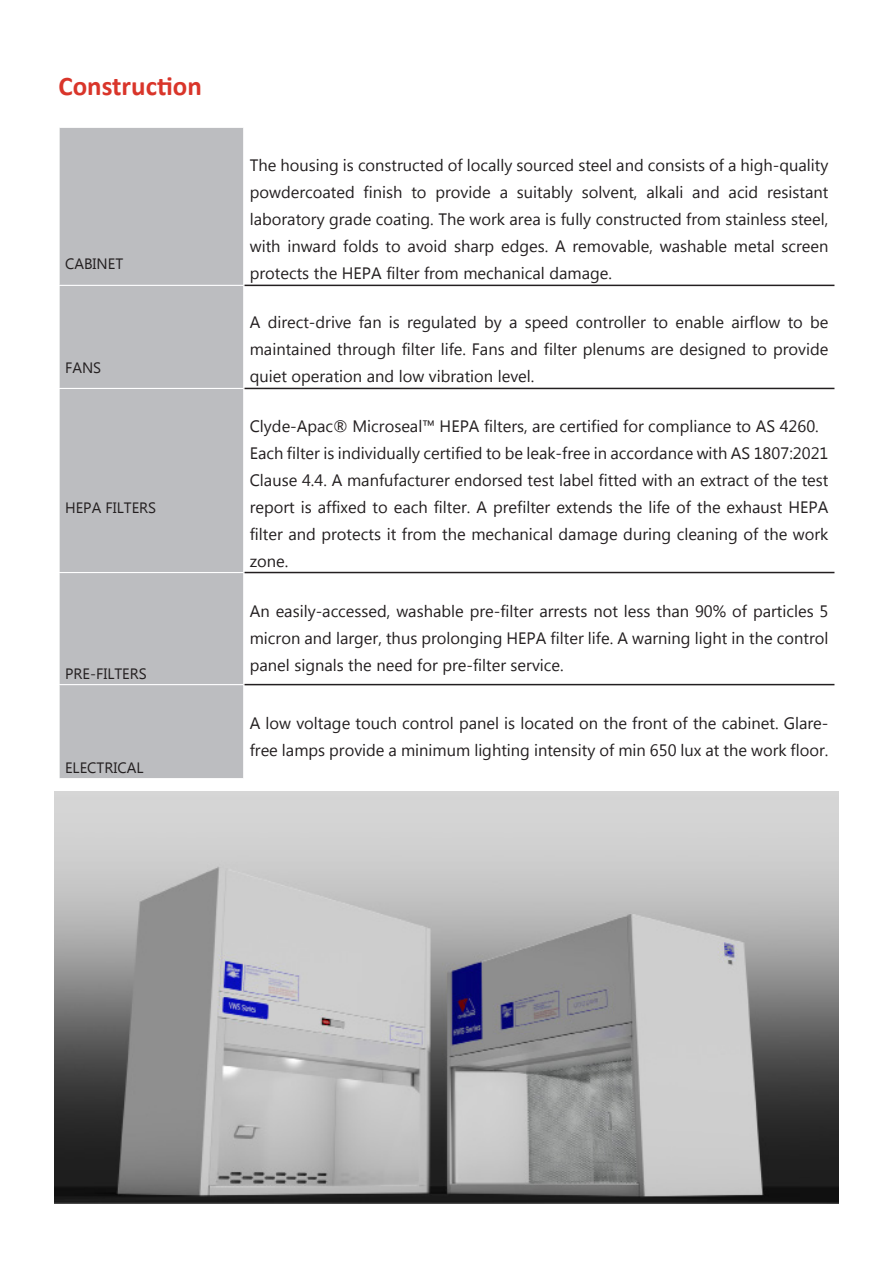
<style>
.page{position:relative;width:893px;height:1263px;background:#fff}
.page>*{position:absolute;margin:0;border:0;box-sizing:border-box;transform-origin:0 0}
.t1{font:700 27px "Calibri";color:#d9352a}
.t2{font:16.5px/27px "Myanmar Text";color:#231f20;text-align:justify}
.t3{font:15px "Myanmar Text";color:#231f20}
</style>
<div class="page">
<div style="left:60px;top:128px;width:183px;height:650px;background:#bcbdc0"></div>
<hr style="left:244px;top:285px;width:590px;height:1px;background:#231f20">
<hr style="left:244px;top:388px;width:590px;height:1px;background:#231f20">
<hr style="left:244px;top:572px;width:590px;height:1px;background:#231f20">
<hr style="left:244px;top:684px;width:590px;height:1px;background:#231f20">
<hr style="left:58px;top:285px;width:185px;height:1px;background:#fff">
<hr style="left:58px;top:388px;width:185px;height:1px;background:#fff">
<hr style="left:58px;top:572px;width:185px;height:1px;background:#fff">
<hr style="left:58px;top:684px;width:185px;height:1px;background:#fff">
<img style="left:54px;top:791px;width:785px;height:412px">
<p class="t1" style="left:58px;top:67px;width:145px">Construction</p>
<p class="t3" style="left:65px;top:255px;width:60px">CABINET</p>
<p class="t3" style="left:65px;top:359px;width:38px">FANS</p>
<p class="t3" style="left:65px;top:499px;width:93px">HEPA FILTERS</p>
<p class="t3" style="left:65px;top:665px;width:83px">PRE-FILTERS</p>
<p class="t3" style="left:65px;top:759px;width:80px">ELECTRICAL</p>
<p class="t2" style="left:250px;top:152px;width:580px">The housing is constructed of locally sourced steel and consists of a high-quality powdercoated finish to provide a suitably solvent, alkali and acid resistant laboratory grade coating. The work area is fully constructed from stainless steel, with inward folds to avoid sharp edges. A removable, washable metal screen protects the HEPA filter from mechanical damage.</p>
<p class="t2" style="left:250px;top:309px;width:580px">A direct-drive fan is regulated by a speed controller to enable airflow to be maintained through filter life. Fans and filter plenums are designed to provide quiet operation and low vibration level.</p>
<p class="t2" style="left:250px;top:412px;width:571px">Clyde-Apac® Microseal™ HEPA filters, are certified for compliance to AS 4260.</p>
<p class="t2" style="left:250px;top:439px;width:580px">Each filter is individually certified to be leak-free in accordance with AS 1807:2021<br>Clause 4.4. A manfufacturer endorsed test label fitted with an extract of the test report is affixed to each filter. A prefilter extends the life of the exhaust HEPA filter and protects it from the mechanical damage during cleaning of the work zone.</p>
<p class="t2" style="left:250px;top:597px;width:580px">An easily-accessed, washable pre-filter arrests not less than 90% of particles 5 micron and larger, thus prolonging HEPA filter life. A warning light in the control panel signals the need for pre-filter service.</p>
<p class="t2" style="left:250px;top:709px;width:580px">A low voltage touch control panel is located on the front of the cabinet. Glare&shy;free lamps provide a minimum lighting intensity of min 650 lux at the work floor.</p>
</div>
